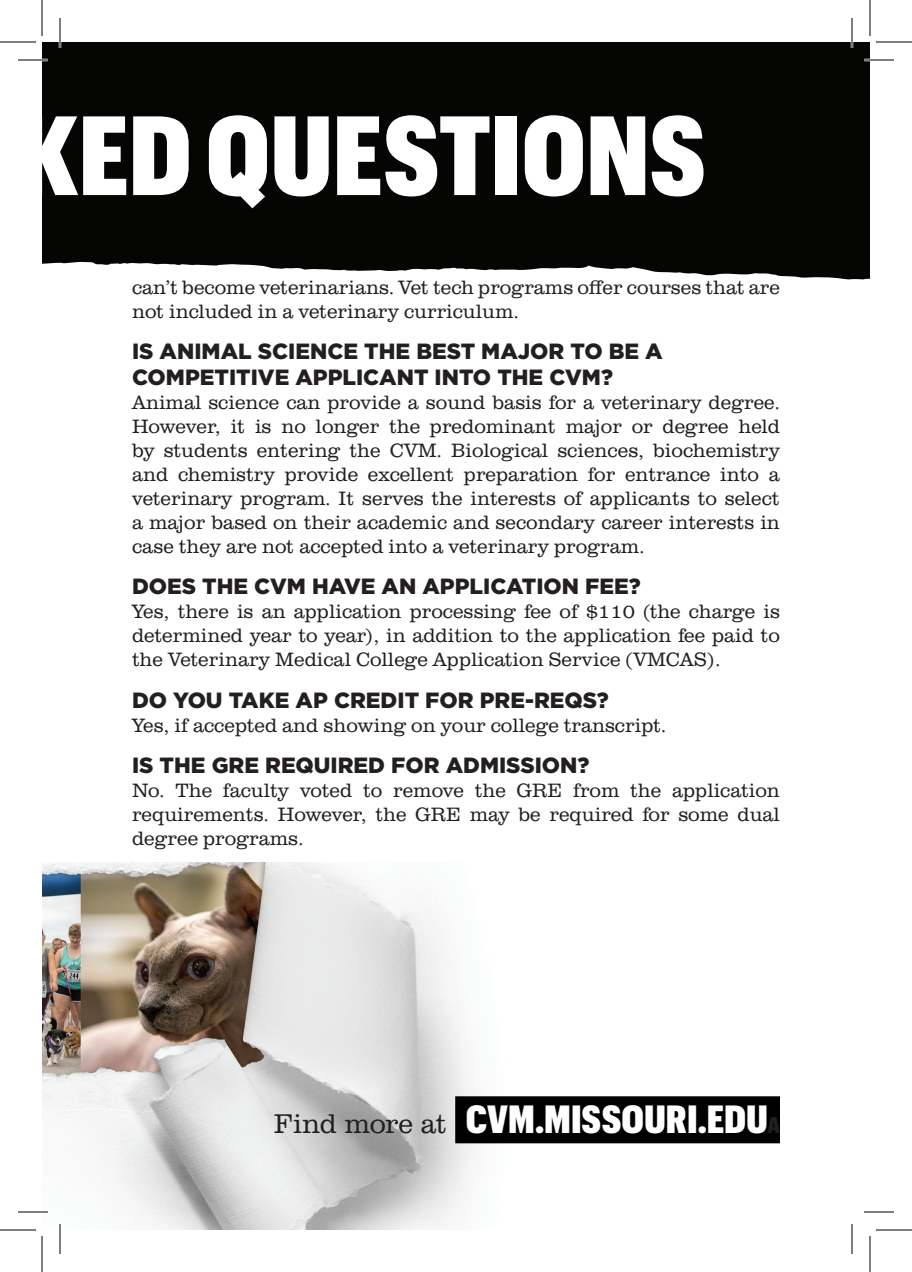
<style>
.page{position:relative;width:912px;height:1272px;background:#fff}
.page>*{position:absolute;margin:0;border:0;box-sizing:border-box;transform-origin:0 0}
.t1{font:900 110px "Graphik Cond";color:#fff}
.head{font:900 38.4px "Graphik Cond";color:#fff}
.t2{font:900 22px "Gotham";color:#231f20}
.t3{font:300 20px/24px "Clarendon URW";color:#231f20;text-align:justify}
.s1{font-family:"Clarendon URW";font-weight:300;font-size:28px;color:#231f20}
.s2{font-size:22px;color:#231f20}
</style>
<div class="page">
<img style="left:42px;top:862px;width:490px;height:368px">
<div style="left:42px;top:42px;width:828px;height:237px;background:#050504"></div>
<div style="left:455px;top:1096px;width:325px;height:47px;background:#000"></div>
<hr style="left:18px;top:59px;width:30px;height:2px;background:#fff">
<hr style="left:864px;top:59px;width:30px;height:2px;background:#fff">
<hr style="left:18px;top:1211px;width:30px;height:2px;background:#fff">
<hr style="left:59px;top:18px;width:2px;height:30px;background:#fff">
<hr style="left:59px;top:1224px;width:2px;height:30px;background:#fff">
<hr style="left:851px;top:18px;width:2px;height:30px;background:#fff">
<hr style="left:18px;top:60px;width:30px;height:1px;background:#000">
<hr style="left:864px;top:60px;width:30px;height:1px;background:#000">
<hr style="left:18px;top:1212px;width:30px;height:1px;background:#000">
<hr style="left:864px;top:1212px;width:30px;height:1px;background:#000">
<hr style="left:60px;top:18px;width:1px;height:30px;background:#000">
<hr style="left:60px;top:1224px;width:1px;height:30px;background:#000">
<hr style="left:852px;top:18px;width:1px;height:30px;background:#000">
<hr style="left:852px;top:1224px;width:1px;height:30px;background:#000">
<hr style="left:0;top:42px;width:36px;height:1px;background:#000">
<hr style="left:876px;top:42px;width:36px;height:1px;background:#000">
<hr style="left:0;top:1230px;width:36px;height:1px;background:#000">
<hr style="left:876px;top:1230px;width:36px;height:1px;background:#000">
<hr style="left:42px;top:0;width:1px;height:36px;background:#000">
<hr style="left:42px;top:1236px;width:1px;height:36px;background:#000">
<hr style="left:870px;top:0;width:1px;height:36px;background:#000">
<hr style="left:870px;top:1236px;width:1px;height:36px;background:#000">
<h1 class="t1" style="left:17px;top:75px;width:691px">KED QUESTIONS</h1>
<p class="t3" style="left:132px;top:276px;width:649px">can’t become veterinarians. Vet tech programs offer courses that are not included in a veterinary curriculum.</p>
<p class="t2" style="left:132px;top:336px;width:532px">IS ANIMAL SCIENCE THE BEST MAJOR TO BE A</p>
<p class="t2" style="left:132px;top:362px;width:482px">COMPETITIVE APPLICANT INTO THE CVM?</p>
<p class="t3" style="left:132px;top:391px;width:650px">Animal science can provide a sound basis for a veterinary degree.<br>However, it is no longer the predominant major or degree held by students entering the CVM. Biological sciences, biochemistry and chemistry provide excellent preparation for entrance into a veterinary program. It serves the interests of applicants to select a major based on their academic and secondary career interests in case they are not accepted into a veterinary program.</p>
<p class="t2" style="left:132px;top:571px;width:510px">DOES THE CVM HAVE AN APPLICATION FEE?</p>
<p class="t3" style="left:132px;top:600px;width:650px">Yes, there is an application processing fee of $110 (the charge is determined year to year), in addition to the application fee paid to the Veterinary Medical College Application Service (VMCAS).</p>
<p class="t2" style="left:132px;top:685px;width:478px">DO YOU TAKE AP CREDIT FOR PRE-REQS?</p>
<p class="t3" style="left:132px;top:713px;width:536px">Yes, if accepted and showing on your college transcript.</p>
<p class="t2" style="left:132px;top:750px;width:459px">IS THE GRE REQUIRED FOR ADMISSION?</p>
<p class="t3" style="left:132px;top:779px;width:650px">No. The faculty voted to remove the GRE from the application requirements. However, the GRE may be required for some dual degree programs.</p>
<p class="head" style="left:274px;top:1091px;width:508px"><span class="s1">Find more at</span> CVM.MISSOURI.EDU<span class="s2">A</span></p>
</div>
